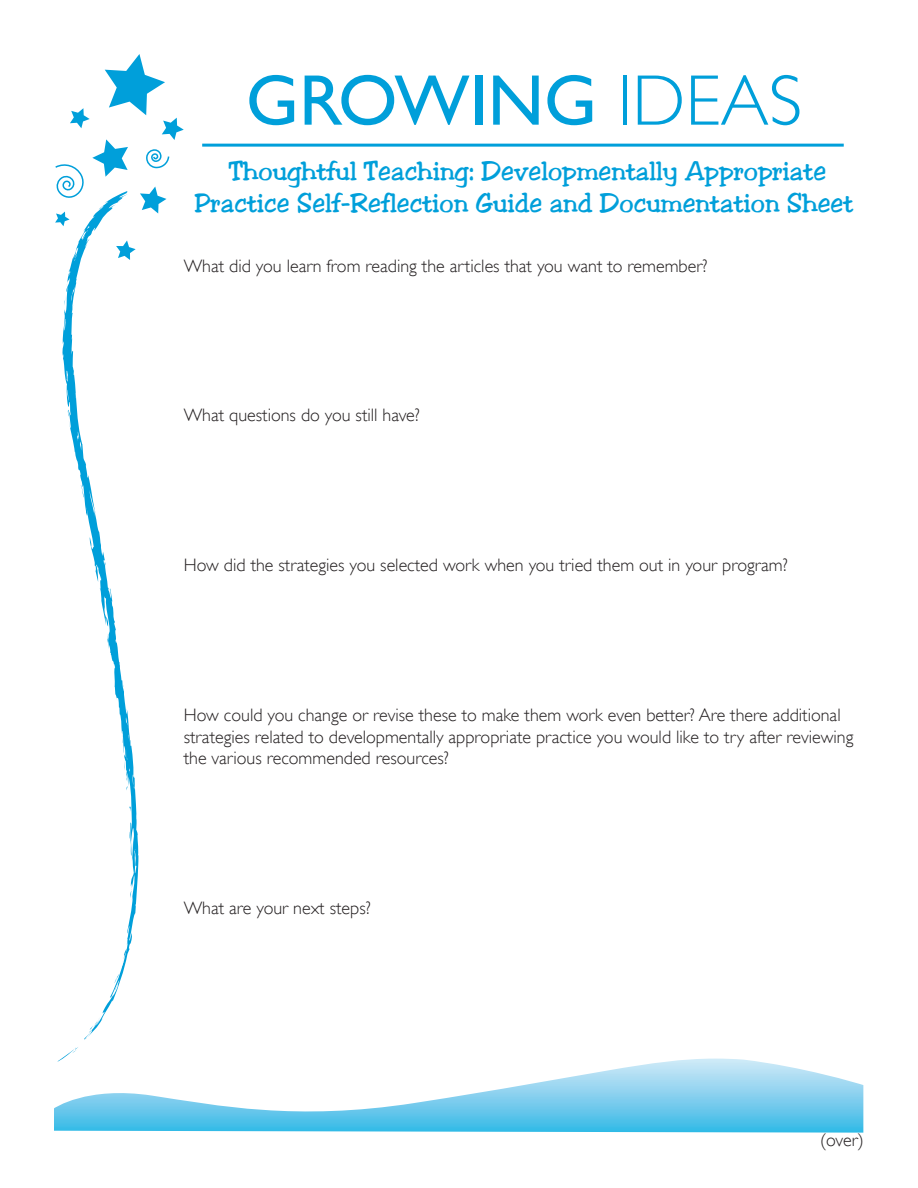
<style>
.page{position:relative;width:918px;height:1188px;background:#fff}
.page>*{position:absolute;margin:0;border:0;box-sizing:border-box;transform-origin:0 0}
.t1{font:72px "Gill Sans";color:#009fda}
.t2{font:27px/32.4px "Jester";color:#009fda;text-align:center}
.t3{font:300 18px/21.6px "Gill Sans";color:#231f20}
.s1{font-weight:300}
</style>
<div class="page">
<svg style="left:61px;top:1047px;width:17px;height:12px"></svg>
<svg style="left:62px;top:226px;width:77px;height:814px"></svg>
<svg style="left:88px;top:1016px;width:13px;height:17px"></svg>
<svg style="left:114px;top:970px;width:5px;height:14px"></svg>
<svg style="left:123px;top:949px;width:4px;height:13px"></svg>
<svg style="left:129px;top:807px;width:8px;height:9px"></svg>
<svg style="left:81px;top:484px;width:3px;height:14px"></svg>
<svg style="left:64px;top:296px;width:2px;height:10px"></svg>
<svg style="left:55px;top:54px;width:129px;height:172px"></svg>
<svg style="left:116px;top:240px;width:20px;height:20px"></svg>
<svg style="left:54px;top:1059px;width:809px;height:74px"></svg>
<hr style="left:202px;top:144px;width:642px;height:3px;background:#009fda">
<h1 class="t1" style="left:246px;top:58px;width:558px">GROWING <span class="s1">IDEAS</span></h1>
<h1 class="t2" style="left:195px;top:155px;width:660px">Thoughtful Teaching: Developmentally Appropriate<br>Practice Self-Reflection Guide and Documentation Sheet</h1>
<p class="t3" style="left:184px;top:255px;width:525px">What did you learn from reading the articles that you want to remember?</p>
<p class="t3" style="left:184px;top:405px;width:238px">What questions do you still have?</p>
<p class="t3" style="left:184px;top:555px;width:606px">How did the strategies you selected work when you tried them out in your program?</p>
<p class="t3" style="left:184px;top:704px;width:671px">How could you change or revise these to make them work even better? Are there additional strategies related to developmentally appropriate practice you would like to try after reviewing the various recommended resources?</p>
<p class="t3" style="left:184px;top:897px;width:189px">What are your next steps?</p>
<p class="t3" style="left:820px;top:1130px;width:45px">(over)</p>
</div>
